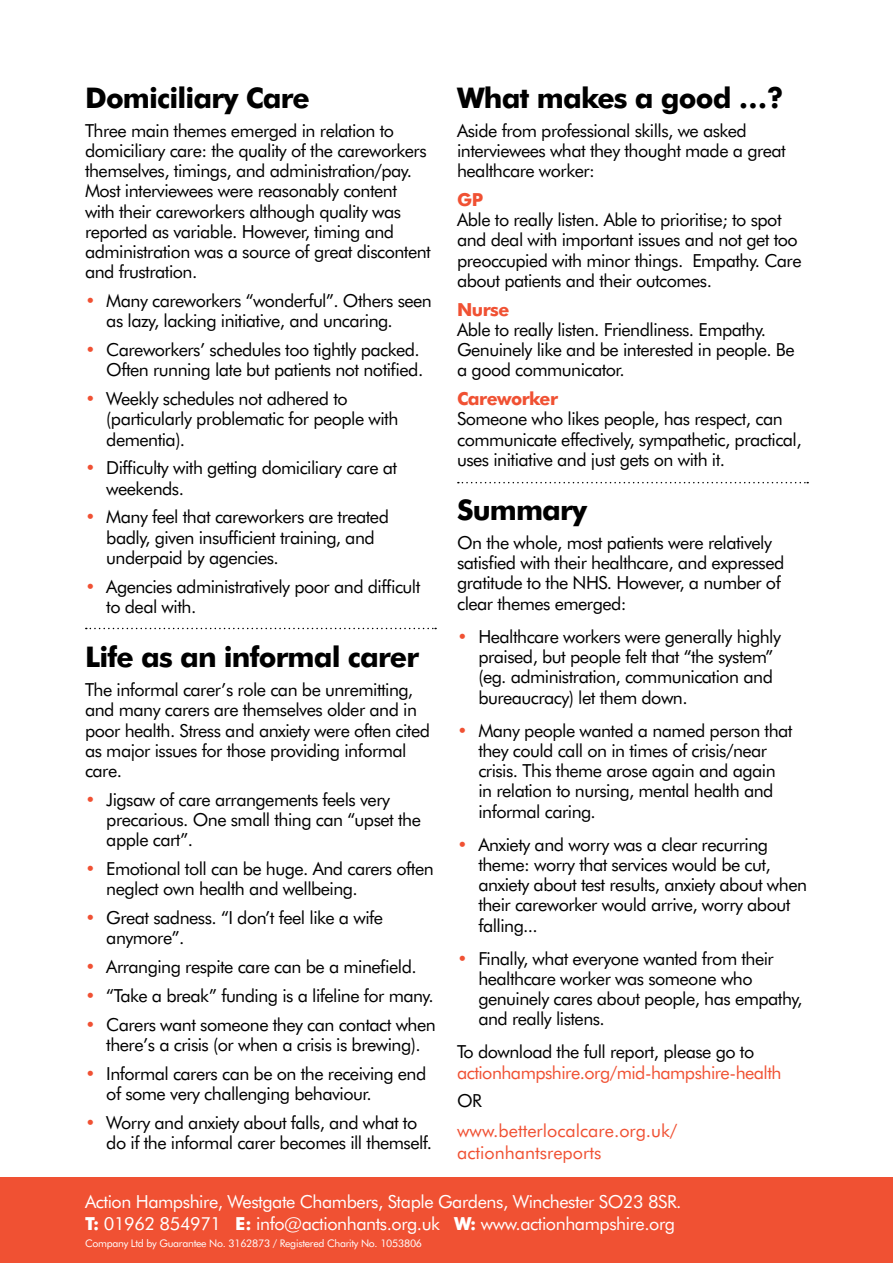
<style>
.page{position:relative;width:893px;height:1263px;background:#fff}
.page>*{position:absolute;margin:0;border:0;box-sizing:border-box;transform-origin:0 0}
.t1{font:700 28.5px "Futura BT";letter-spacing:-.03em;color:#000}
.t2{font:18px/20.2px "Futura BT";letter-spacing:-.03em;color:#000}
.t3{font:18px/21.6px "Futura BT";letter-spacing:-.025em;color:#fff}
.t4{font:18px/21.6px "Futura BT";color:#f05133}
.t5{font:18px "Futura BT";letter-spacing:-.03em;color:#f05133}
.t6{font:700 18px "Futura BT";letter-spacing:-.03em;color:#f05133}
.t7{font:10.5px "Futura BT";letter-spacing:-.025em;color:#fff}
.s1{color:#f05133}
.s2{font-weight:700}
</style>
<div class="page">
<hr style="left:892px;top:1071px;width:1px;height:192px;background:#f05133">
<div style="left:0;top:1178px;width:893px;height:85px;background:#f05133"></div>
<svg style="left:86px;top:628px;width:350px;height:1px"></svg>
<svg style="left:458px;top:482px;width:350px;height:1px"></svg>
<h1 class="t1" style="left:457px;top:80px;width:328px">What makes a good …?</h1>
<p class="t2" style="left:457px;top:120px;width:330px">Aside from professional skills, we asked interviewees what they thought made a great healthcare worker:</p>
<p class="t6" style="left:457px;top:189px;width:28px">GP</p>
<p class="t2" style="left:457px;top:209px;width:346px">Able to really listen. Able to prioritise; to spot and deal with important issues and not get too preoccupied with minor things. Empathy. Care about patients and their outcomes.</p>
<p class="t6" style="left:457px;top:298px;width:54px">Nurse</p>
<p class="t2" style="left:457px;top:319px;width:339px">Able to really listen. Friendliness. Empathy.<br>Genuinely like and be interested in people. Be a good communicator.</p>
<p class="t6" style="left:457px;top:388px;width:102px">Careworker</p>
<p class="t2" style="left:457px;top:409px;width:346px">Someone who likes people, has respect, can communicate effectively, sympathetic, practical, uses initiative and just gets on with it.</p>
<h1 class="t1" style="left:457px;top:493px;width:132px">Summary</h1>
<p class="t2" style="left:457px;top:532px;width:329px">On the whole, most patients were relatively satisfied with their healthcare, and expressed gratitude to the NHS. However, a number of clear themes emerged:</p>
<p class="t2" style="left:478px;top:626px;width:304px;text-indent:-21px"><span class="s1">•</span> Healthcare workers were generally highly praised, but people felt that “the system” (eg. administration, communication and bureaucracy) let them down.</p>
<p class="t2" style="left:478px;top:720px;width:316px;text-indent:-21px"><span class="s1">•</span> Many people wanted a named person that they could call on in times of crisis/near crisis. This theme arose again and again in relation to nursing, mental health and informal caring.</p>
<p class="t2" style="left:478px;top:834px;width:330px;text-indent:-21px"><span class="s1">•</span> Anxiety and worry was a clear recurring theme: worry that services would be cut, anxiety about test results, anxiety about when their careworker would arrive, worry about falling...</p>
<p class="t2" style="left:478px;top:948px;width:326px;text-indent:-21px"><span class="s1">•</span> Finally, what everyone wanted from their healthcare worker was someone who genuinely cares about people, has empathy, and really listens.</p>
<p class="t2" style="left:457px;top:1042px;width:299px">To download the full report, please go to</p>
<p class="t5" style="left:457px;top:1061px;width:326px">actionhampshire.org/mid-hampshire-health</p>
<p class="t2" style="left:457px;top:1091px;width:26px">OR</p>
<p class="t4" style="left:457px;top:1120px;width:222px">www.betterlocalcare.org.uk/ actionhantsreports</p>
<p class="t3" style="left:85px;top:1191px;width:598px">Action Hampshire, Westgate Chambers, Staple Gardens, Winchester SO23 8SR.<br><span class="s2">T:</span> 01962 854971 <span class="s2">E:</span> info@actionhants.org.uk <span class="s2">W:</span> www.actionhampshire.org</p>
<p class="t7" style="left:85px;top:1236px;width:339px">Company Ltd by Guarantee No. 3162873 / Registered Charity No. 1053806</p>
<h1 class="t1" style="left:85px;top:80px;width:226px">Domiciliary Care</h1>
<p class="t2" style="left:85px;top:120px;width:347px">Three main themes emerged in relation to domiciliary care: the quality of the careworkers themselves, timings, and administration/pay.<br>Most interviewees were reasonably content with their careworkers although quality was reported as variable. However, timing and administration was a source of great discontent and frustration.</p>
<p class="t2" style="left:106px;top:290px;width:327px;text-indent:-21px"><span class="s1">•</span> Many careworkers “wonderful”. Others seen as lazy, lacking initiative, and uncaring.</p>
<p class="t2" style="left:85px;top:339px;width:340px;text-align:right"><span class="s1">•</span> Careworkers’ schedules too tightly packed.<br>Often running late but patients not notified.</p>
<p class="t2" style="left:106px;top:388px;width:294px;text-indent:-21px"><span class="s1">•</span> Weekly schedules not adhered to (particularly problematic for people with dementia).</p>
<p class="t2" style="left:106px;top:458px;width:292px;text-indent:-21px"><span class="s1">•</span> Difficulty with getting domiciliary care at weekends.</p>
<p class="t2" style="left:106px;top:507px;width:284px;text-indent:-21px"><span class="s1">•</span> Many feel that careworkers are treated badly, given insufficient training, and underpaid by agencies.</p>
<p class="t2" style="left:106px;top:576px;width:316px;text-indent:-21px"><span class="s1">•</span> Agencies administratively poor and difficult to deal with.</p>
<h1 class="t1" style="left:85px;top:640px;width:336px">Life as an informal carer</h1>
<p class="t2" style="left:85px;top:679px;width:347px">The informal carer’s role can be unremitting, and many carers are themselves older and in poor health. Stress and anxiety were often cited as major issues for those providing informal care.</p>
<p class="t2" style="left:106px;top:789px;width:316px;text-indent:-21px"><span class="s1">•</span> Jigsaw of care arrangements feels very precarious. One small thing can “upset the apple cart”.</p>
<p class="t2" style="left:106px;top:858px;width:329px;text-indent:-21px"><span class="s1">•</span> Emotional toll can be huge. And carers often neglect own health and wellbeing.</p>
<p class="t2" style="left:106px;top:907px;width:278px;text-indent:-21px"><span class="s1">•</span> Great sadness. “I don’t feel like a wife anymore”.</p>
<p class="t2" style="left:85px;top:956px;width:333px"><span class="s1">•</span> Arranging respite care can be a minefield.</p>
<p class="t2" style="left:85px;top:985px;width:350px"><span class="s1">•</span> “Take a break” funding is a lifeline for many.</p>
<p class="t2" style="left:85px;top:1014px;width:352px;text-align:center"><span class="s1">•</span> Carers want someone they can contact when there’s a crisis (or when a crisis is brewing).</p>
<p class="t2" style="left:106px;top:1063px;width:322px;text-indent:-21px"><span class="s1">•</span> Informal carers can be on the receiving end of some very challenging behaviour.</p>
<p class="t2" style="left:106px;top:1112px;width:327px;text-indent:-21px"><span class="s1">•</span> Worry and anxiety about falls, and what to do if the informal carer becomes ill themself.</p>
</div>
